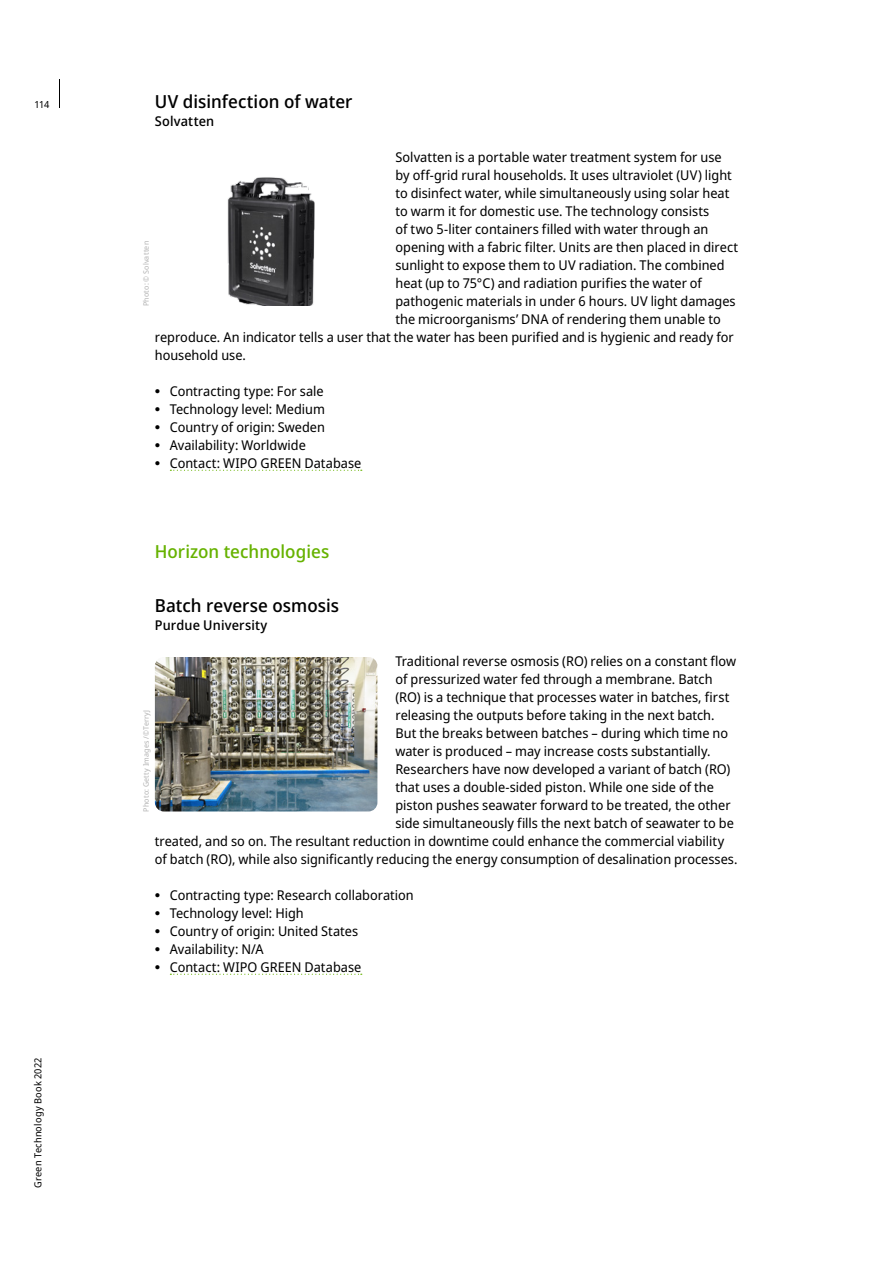
<style>
.page{position:relative;width:893px;height:1263px;background:#fff}
.page>*{position:absolute;margin:0;border:0;box-sizing:border-box;transform-origin:0 0}
.H5_title{font:500 18px "Noto Sans Display";color:#000}
.H5_tech_type{font:500 18px "Noto Sans Display";color:#66b200}
.Body{font:13.5px "Noto Sans Display";color:#000}
.H5_company{font:500 13.5px "Noto Sans Display";letter-spacing:.01em;color:#000}
.t1{font:9.75px "Noto Sans Display";letter-spacing:.025em;color:#000}
.Photo{font:7.5px "Noto Sans Display";letter-spacing:.025em;color:#b3b3b3}
.s1{font-family:"Noto Sans Math"}
</style>
<div class="page">
<svg style="left:59px;top:80px;width:1px;height:28px"></svg>
<svg style="left:170px;top:470px;width:192px;height:1px"></svg>
<svg style="left:170px;top:974px;width:192px;height:1px"></svg>
<img style="left:227px;top:177px;width:88px;height:129px">
<img style="left:155px;top:657px;width:222px;height:155px">
<p class="t1" style="left:34px;top:97px;width:17px">114</p>
<p class="H5_title" style="left:155px;top:89px;width:199px">UV disinfection of water</p>
<p class="H5_company" style="left:155px;top:112px;width:61px">Solvatten</p>
<p class="Body" style="left:395px;top:148px;width:328px">Solvatten is a portable water treatment system for use</p>
<p class="Body" style="left:395px;top:166px;width:338px">by off-grid rural households. It uses ultraviolet (UV) light</p>
<p class="Body" style="left:395px;top:184px;width:335px">to disinfect water, while simultaneously using solar heat</p>
<p class="Body" style="left:395px;top:202px;width:315px">to warm it for domestic use. The technology consists</p>
<p class="Body" style="left:395px;top:220px;width:314px">of two 5-liter containers filled with water through an</p>
<p class="Body" style="left:395px;top:238px;width:344px">opening with a fabric filter. Units are then placed in direct</p>
<p class="Body" style="left:395px;top:256px;width:331px">sunlight to expose them to UV radiation. The combined</p>
<p class="Body" style="left:395px;top:274px;width:308px">heat (up to 75°C) and radiation purifies the water of</p>
<p class="Body" style="left:395px;top:292px;width:342px">pathogenic materials in under 6 hours. UV light damages</p>
<p class="Body" style="left:395px;top:310px;width:327px">the microorganisms’ DNA of rendering them unable to</p>
<p class="Body" style="left:155px;top:328px;width:580px">reproduce. An indicator tells a user that the water has been purified and is hygienic and ready for</p>
<p class="Body" style="left:155px;top:346px;width:93px">household use.</p>
<p class="Body" style="left:155px;top:382px;width:170px"><span class="s1">⦁</span> Contracting type: For sale</p>
<p class="Body" style="left:155px;top:400px;width:172px"><span class="s1">⦁</span> Technology level: Medium</p>
<p class="Body" style="left:155px;top:418px;width:172px"><span class="s1">⦁</span> Country of origin: Sweden</p>
<p class="Body" style="left:155px;top:436px;width:153px"><span class="s1">⦁</span> Availability: Worldwide</p>
<p class="Body" style="left:155px;top:454px;width:208px"><span class="s1">⦁</span> Contact: WIPO GREEN Database</p>
<p class="Photo" style="left:141px;top:306px;width:66px;rotate:-90deg">Photo: © Solvatten</p>
<p class="H5_tech_type" style="left:155px;top:539px;width:176px">Horizon technologies</p>
<p class="H5_title" style="left:155px;top:593px;width:186px">Batch reverse osmosis</p>
<p class="H5_company" style="left:155px;top:616px;width:114px">Purdue University</p>
<p class="t1" style="left:31px;top:1188px;width:132px;rotate:-90deg">Green Technology Book 2022</p>
<p class="Body" style="left:395px;top:652px;width:342px">Traditional reverse osmosis (RO) relies on a constant flow</p>
<p class="Body" style="left:395px;top:670px;width:318px">of pressurized water fed through a membrane. Batch</p>
<p class="Body" style="left:395px;top:688px;width:335px">(RO) is a technique that processes water in batches, first</p>
<p class="Body" style="left:395px;top:706px;width:321px">releasing the outputs before taking in the next batch.</p>
<p class="Body" style="left:395px;top:724px;width:334px">But the breaks between batches – during which time no</p>
<p class="Body" style="left:395px;top:742px;width:316px">water is produced – may increase costs substantially.</p>
<p class="Body" style="left:395px;top:760px;width:336px">Researchers have now developed a variant of batch (RO)</p>
<p class="Body" style="left:395px;top:778px;width:320px">that uses a double-sided piston. While one side of the</p>
<p class="Body" style="left:395px;top:796px;width:336px">piston pushes seawater forward to be treated, the other</p>
<p class="Body" style="left:395px;top:814px;width:340px">side simultaneously fills the next batch of seawater to be</p>
<p class="Body" style="left:155px;top:832px;width:571px">treated, and so on. The resultant reduction in downtime could enhance the commercial viability</p>
<p class="Body" style="left:155px;top:850px;width:584px">of batch (RO), while also significantly reducing the energy consumption of desalination processes.</p>
<p class="Body" style="left:155px;top:886px;width:260px"><span class="s1">⦁</span> Contracting type: Research collaboration</p>
<p class="Body" style="left:155px;top:904px;width:150px"><span class="s1">⦁</span> Technology level: High</p>
<p class="Body" style="left:155px;top:922px;width:205px"><span class="s1">⦁</span> Country of origin: United States</p>
<p class="Body" style="left:155px;top:940px;width:110px"><span class="s1">⦁</span> Availability: N/A</p>
<p class="Body" style="left:155px;top:958px;width:208px"><span class="s1">⦁</span> Contact: WIPO GREEN Database</p>
<p class="Photo" style="left:141px;top:812px;width:104px;rotate:-90deg">Photo: Getty Images /©TerryJ</p>
</div>
